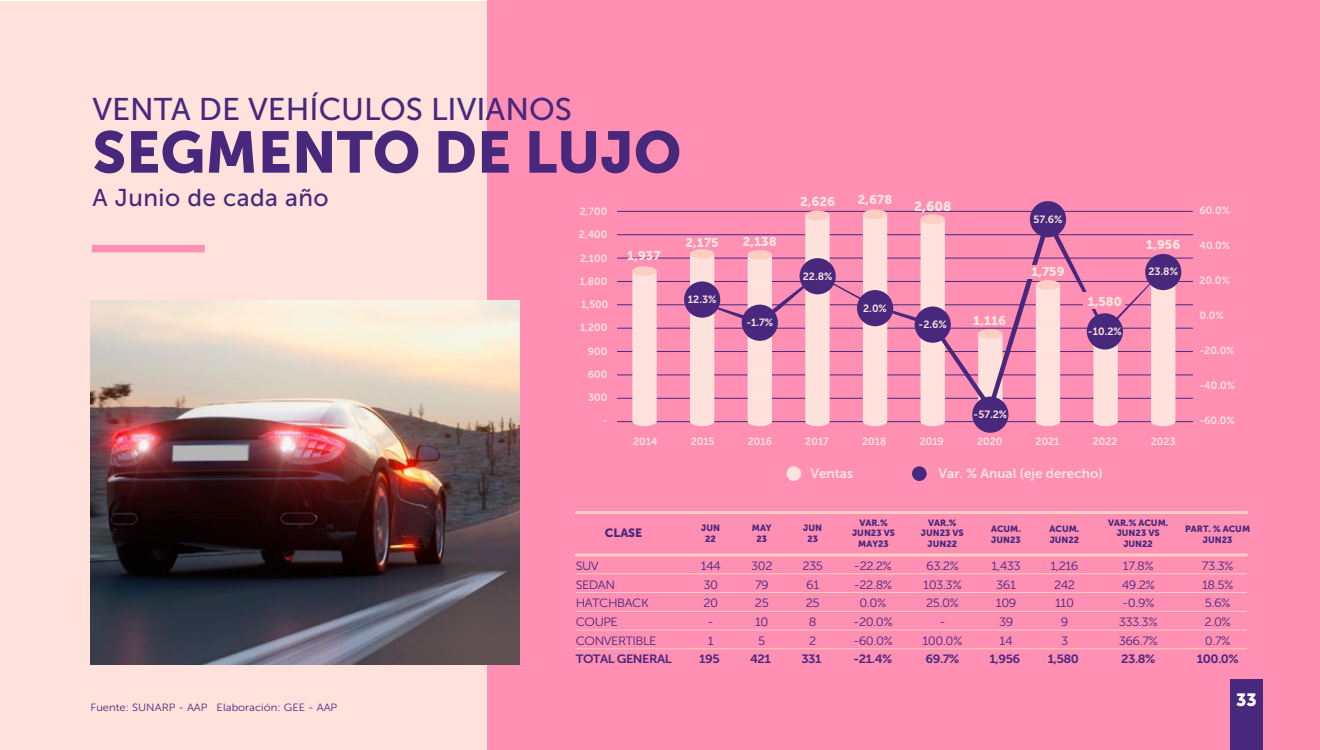
<style>
.page{position:relative;width:1320px;height:750px;background:#fff}
.page>*{position:absolute;margin:0;border:0;box-sizing:border-box;transform-origin:0 0}
.t1{font:58.2px "Museo Sans 900";color:#48287d}
.t2{font:31.35px "Museo Sans 500";color:#48287d}
.t3{font:24.3px "Museo Sans 500";letter-spacing:.02em;color:#48287d}
.t4{font:17.7px "Museo Sans 900";color:#fff}
.t5{font:13.5px "Museo Sans 700";color:#ffe3dc}
.t6{font:13.5px "Museo Sans 900";color:#ffe3dc}
.t7{font:12.75px "Museo Sans 900";color:#ffe3dc}
.t8{font:12px/18.6px "Museo Sans 300";letter-spacing:-.04em;color:#48287d;text-align:center;scale:1.07 1}
.t9{font:12px "Museo Sans 700";letter-spacing:-.04em;color:#48287d;scale:1.07 1}
.t10{font:12px "Museo Sans 900";color:#48287d}
.t11{font:10.5px "Museo Sans 700";color:#ffe3dc}
.t12{font:10.5px "Museo Sans 300";color:#48287d;scale:1.07 1}
.t13{font:9px/10.5px "Museo Sans 900";color:#48287d;text-align:center}
</style>
<div class="page">
<div style="left:0;top:1px;width:1320px;height:748px;background:#ffe2db"></div>
<div style="left:488px;top:1px;width:832px;height:749px;background:#ff8fb3"></div>
<div style="left:1230px;top:680px;width:33px;height:70px;background:#48287d"></div>
<div style="left:92px;top:245px;width:113px;height:7px;background:#ff8fb3"></div>
<img style="left:91px;top:301px;width:429px;height:363px">
<hr style="left:617px;top:211px;width:576px;height:1px;background:#48287d">
<hr style="left:617px;top:234px;width:576px;height:1px;background:#48287d">
<hr style="left:617px;top:258px;width:576px;height:1px;background:#48287d">
<hr style="left:617px;top:328px;width:576px;height:1px;background:#48287d">
<hr style="left:617px;top:305px;width:576px;height:1px;background:#48287d">
<hr style="left:617px;top:281px;width:576px;height:1px;background:#48287d">
<hr style="left:617px;top:351px;width:576px;height:1px;background:#48287d">
<hr style="left:617px;top:375px;width:576px;height:1px;background:#48287d">
<hr style="left:617px;top:398px;width:576px;height:1px;background:#48287d">
<hr style="left:617px;top:421px;width:576px;height:1px;background:#48287d">
<svg style="left:632px;top:272px;width:25px;height:154px;background:#fedfd9"></svg>
<div style="left:632px;top:266px;width:25px;height:10px;background:#ffcec2;border-radius:50%"></div>
<div style="left:690px;top:255px;width:24px;height:171px;background:#ffe2db"></div>
<div style="left:690px;top:249px;width:24px;height:10px;background:#ffcec2;border-radius:50%"></div>
<svg style="left:748px;top:414px;width:24px;height:12px"></svg>
<svg style="left:805px;top:414px;width:25px;height:12px"></svg>
<div style="left:805px;top:211px;width:25px;height:9px;background:#ffcec2;border-radius:50%"></div>
<svg style="left:863px;top:414px;width:24px;height:12px"></svg>
<div style="left:863px;top:209px;width:24px;height:10px;background:#ffcec2;border-radius:50%"></div>
<svg style="left:921px;top:414px;width:24px;height:12px"></svg>
<svg style="left:1036px;top:414px;width:24px;height:12px"></svg>
<svg style="left:1093px;top:414px;width:25px;height:12px"></svg>
<div style="left:1151px;top:286px;width:24px;height:140px;background:#ffe2db"></div>
<div style="left:787px;top:466px;width:14px;height:15px;background:#ffe2db;border-radius:50%"></div>
<div style="left:912px;top:466px;width:15px;height:15px;background:#48287d;border-radius:50%"></div>
<svg style="left:702px;top:214px;width:461px;height:200px"></svg>
<div style="left:684px;top:281px;width:36px;height:37px;background:#48287d;border-radius:50%"></div>
<div style="left:915px;top:307px;width:36px;height:36px;background:#48287d;border-radius:50%"></div>
<div style="left:972px;top:397px;width:36px;height:36px;background:#48287d;border-radius:50%"></div>
<div style="left:1030px;top:201px;width:36px;height:36px;background:#48287d;border-radius:50%"></div>
<div style="left:742px;top:305px;width:36px;height:36px;background:#48287d;border-radius:50%"></div>
<div style="left:800px;top:258px;width:36px;height:36px;background:#48287d;border-radius:50%"></div>
<div style="left:857px;top:290px;width:36px;height:36px;background:#48287d;border-radius:50%"></div>
<div style="left:1087px;top:313px;width:36px;height:37px;background:#48287d;border-radius:50%"></div>
<div style="left:1145px;top:254px;width:36px;height:36px;background:#48287d;border-radius:50%"></div>
<div style="left:1023px;top:266px;width:45px;height:13px;background:#ff8fb3"></div>
<div style="left:1083px;top:292px;width:41px;height:17px;background:#ff8fb3"></div>
<hr style="left:576px;top:511px;width:671px;height:3px;background:#ffcec2">
<hr style="left:576px;top:554px;width:671px;height:3px;background:#ffcec2">
<hr style="left:576px;top:573px;width:671px;height:1px;background:#ffcec2">
<hr style="left:576px;top:592px;width:671px;height:1px;background:#ffcec2">
<hr style="left:576px;top:611px;width:671px;height:1px;background:#ffcec2">
<hr style="left:576px;top:630px;width:671px;height:1px;background:#ffcec2">
<hr style="left:576px;top:648px;width:671px;height:1px;background:#ffcec2">
<h2 class="t2" style="left:92px;top:92px;width:481px">VENTA DE VEHÍCULOS LIVIANOS</h2>
<h1 class="t1" style="left:92px;top:119px;width:590px">SEGMENTO DE LUJO</h1>
<h3 class="t3" style="left:92px;top:184px;width:238px">A Junio de cada año</h3>
<p class="t7" style="left:800px;top:194px;width:36px">2,626</p>
<p class="t7" style="left:858px;top:192px;width:36px">2,678</p>
<p class="t6" style="left:914px;top:198px;width:39px">2,608</p>
<p class="t11" style="left:580px;top:206px;width:29px">2,700</p>
<p class="t11" style="left:579px;top:229px;width:30px">2,400</p>
<p class="t11" style="left:1033px;top:213px;width:31px">57.6%</p>
<p class="t7" style="left:743px;top:234px;width:35px">2,138</p>
<p class="t7" style="left:686px;top:235px;width:35px">2,175</p>
<p class="t7" style="left:1146px;top:237px;width:35px">1,956</p>
<p class="t7" style="left:627px;top:248px;width:35px">1,937</p>
<p class="t11" style="left:580px;top:252px;width:29px">2,100</p>
<p class="t11" style="left:580px;top:275px;width:29px">1,800</p>
<p class="t11" style="left:581px;top:299px;width:29px">1,500</p>
<p class="t11" style="left:580px;top:322px;width:29px">1,200</p>
<p class="t11" style="left:588px;top:345px;width:21px">900</p>
<p class="t11" style="left:588px;top:368px;width:21px">600</p>
<p class="t11" style="left:588px;top:392px;width:21px">300</p>
<p class="t11" style="left:603px;top:415px;width:6px">-</p>
<p class="t11" style="left:688px;top:293px;width:30px">12.3%</p>
<p class="t11" style="left:746px;top:317px;width:28px">-1.7%</p>
<p class="t11" style="left:803px;top:270px;width:31px">22.8%</p>
<p class="t11" style="left:863px;top:302px;width:25px">2.0%</p>
<p class="t11" style="left:919px;top:319px;width:30px">-2.6%</p>
<p class="t7" style="left:973px;top:313px;width:34px">1,116</p>
<p class="t7" style="left:1031px;top:265px;width:35px">1,759</p>
<p class="t7" style="left:1088px;top:294px;width:36px">1,580</p>
<p class="t11" style="left:1088px;top:325px;width:35px">-10.2%</p>
<p class="t11" style="left:1148px;top:266px;width:31px">23.8%</p>
<p class="t11" style="left:974px;top:409px;width:35px">-57.2%</p>
<p class="t11" style="left:633px;top:435px;width:26px">2014</p>
<p class="t11" style="left:691px;top:435px;width:25px">2015</p>
<p class="t11" style="left:748px;top:435px;width:26px">2016</p>
<p class="t11" style="left:805px;top:435px;width:25px">2017</p>
<p class="t11" style="left:862px;top:435px;width:26px">2018</p>
<p class="t11" style="left:920px;top:435px;width:26px">2019</p>
<p class="t11" style="left:977px;top:435px;width:27px">2020</p>
<p class="t11" style="left:1036px;top:435px;width:26px">2021</p>
<p class="t11" style="left:1093px;top:435px;width:26px">2022</p>
<p class="t11" style="left:1151px;top:435px;width:26px">2023</p>
<p class="t5" style="left:810px;top:466px;width:44px">Ventas</p>
<p class="t5" style="left:939px;top:466px;width:166px">Var. % Anual (eje derecho)</p>
<p class="t11" style="left:1199px;top:204px;width:32px">60.0%</p>
<p class="t11" style="left:1199px;top:239px;width:32px">40.0%</p>
<p class="t11" style="left:1199px;top:274px;width:32px">20.0%</p>
<p class="t11" style="left:1199px;top:309px;width:26px">0.0%</p>
<p class="t11" style="left:1199px;top:345px;width:37px">-20.0%</p>
<p class="t11" style="left:1199px;top:380px;width:37px">-40.0%</p>
<p class="t11" style="left:1199px;top:415px;width:37px">-60.0%</p>
<p class="t12" style="left:91px;top:702px;width:232px">Fuente: SUNARP - AAP Elaboración: GEE - AAP</p>
<p class="t10" style="left:605px;top:526px;width:39px">CLASE</p>
<p class="t8" style="left:576px;top:557px;width:77px;text-align:left">SUV<br>SEDAN<br>HATCHBACK<br>COUPE<br>CONVERTIBLE</p>
<p class="t9" style="left:576px;top:652px;width:91px">TOTAL GENERAL</p>
<p class="t13" style="left:701px;top:523px;width:20px">JUN<br>22</p>
<p class="t8" style="left:701px;top:557px;width:20px">144<br>30<br>20 -<br>1</p>
<p class="t9" style="left:699px;top:652px;width:21px">195</p>
<p class="t13" style="left:752px;top:523px;width:21px">MAY<br>23</p>
<p class="t8" style="left:751px;top:557px;width:22px">302<br>79<br>25<br>10<br>5</p>
<p class="t9" style="left:750px;top:652px;width:21px">421</p>
<p class="t13" style="left:803px;top:523px;width:20px">JUN<br>23</p>
<p class="t8" style="left:803px;top:557px;width:21px;text-align:left">235<br>61<br>25<br>8<br>2</p>
<p class="t9" style="left:801px;top:652px;width:20px">331</p>
<p class="t13" style="left:852px;top:517px;width:44px">VAR.%<br>JUN23 VS<br>MAY23</p>
<p class="t8" style="left:853px;top:557px;width:39px">-22.2% -22.8%<br>0.0% -20.0% -60.0%</p>
<p class="t9" style="left:854px;top:652px;width:38px">-21.4%</p>
<p class="t13" style="left:921px;top:517px;width:44px">VAR.%<br>JUN23 VS<br>JUN22</p>
<p class="t8" style="left:922px;top:557px;width:39px">63.2%<br>103.3%<br>25.0% -<br>100.0%</p>
<p class="t9" style="left:926px;top:652px;width:33px">69.7%</p>
<p class="t13" style="left:991px;top:524px;width:31px;text-align:left">ACUM.<br>JUN23</p>
<p class="t8" style="left:992px;top:557px;width:29px">1,433<br>361<br>109<br>39<br>14</p>
<p class="t9" style="left:990px;top:652px;width:30px">1,956</p>
<p class="t13" style="left:1050px;top:524px;width:31px;text-align:left">ACUM.<br>JUN22</p>
<p class="t8" style="left:1051px;top:557px;width:28px">1,216<br>242<br>110<br>9<br>3</p>
<p class="t9" style="left:1048px;top:652px;width:31px">1,580</p>
<p class="t13" style="left:1108px;top:517px;width:62px">VAR.% ACUM.<br>JUN23 VS<br>JUN22</p>
<p class="t8" style="left:1119px;top:557px;width:38px">17.8%<br>49.2% -0.9%<br>333.3%<br>366.7%</p>
<p class="t9" style="left:1121px;top:652px;width:33px">23.8%</p>
<p class="t13" style="left:1185px;top:524px;width:66px">PART. % ACUM<br>JUN23</p>
<p class="t8" style="left:1202px;top:557px;width:31px;text-align:left">73.3%<br>18.5%<br>5.6%<br>2.0%<br>0.7%</p>
<p class="t9" style="left:1197px;top:652px;width:40px">100.0%</p>
<h3 class="t4" style="left:1236px;top:690px;width:22px">33</h3>
</div>
